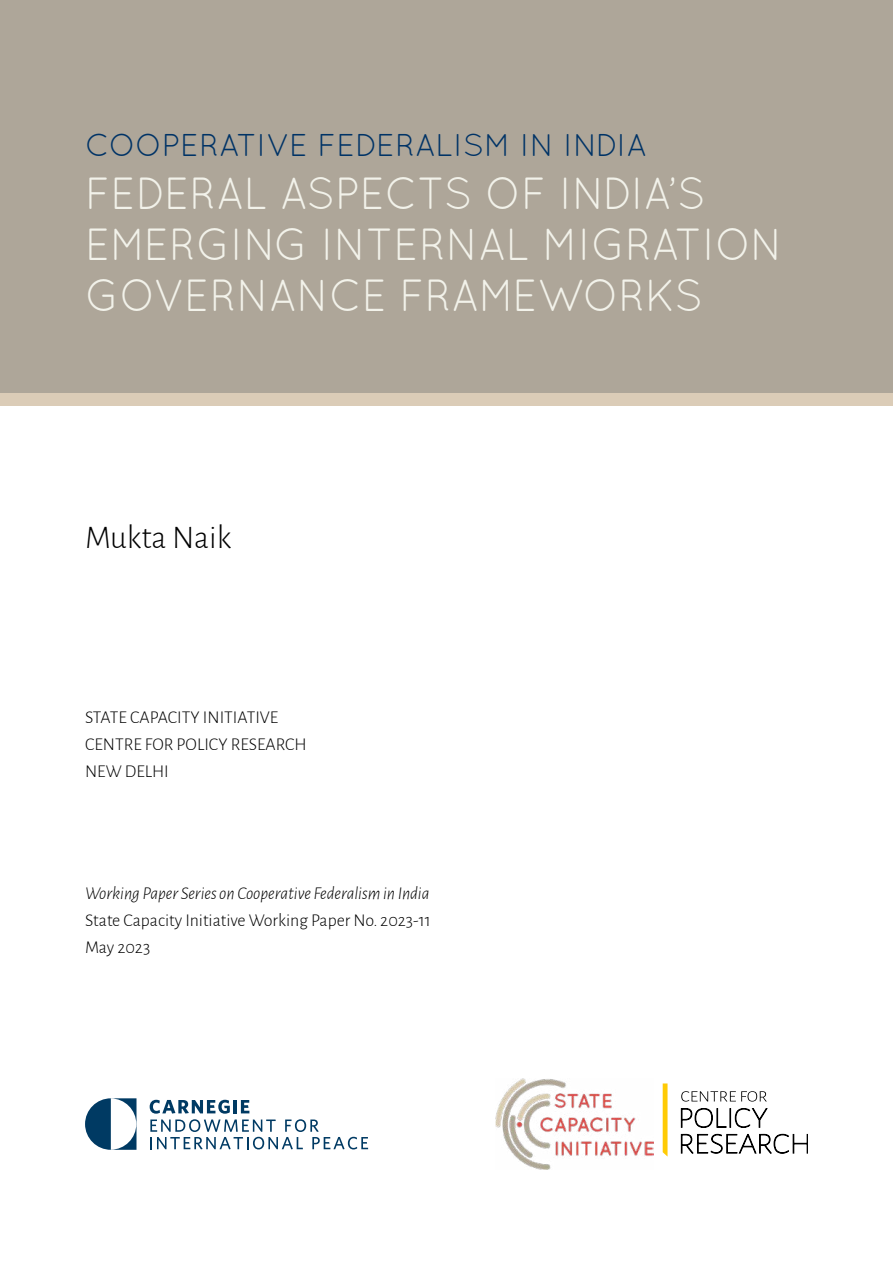
<style>
.page{position:relative;width:893px;height:1263px;background:#fff}
.page>*{position:absolute;margin:0;border:0;box-sizing:border-box;transform-origin:0 0}
.t1{font:45px/51px "Quicksand";color:#f2f2ea;scale:.94 1}
.t2{font:300 33px "Alegreya Sans";color:#000}
.t3{font:31.5px "Quicksand";color:#036}
.t4{font:300 18px/27px "Alegreya Sans";color:#000}
.t5{font:italic 300 18px "Alegreya Sans";color:#000}
</style>
<div class="page">
<div style="left:0;top:0;width:893px;height:396px;background:#aea699"></div>
<div style="left:0;top:393px;width:893px;height:12px;background:#dbccb7"></div>
<svg style="left:150px;top:1100px;width:218px;height:49px"></svg>
<svg style="left:85px;top:1098px;width:51px;height:52px"></svg>
<img style="left:496px;top:1079px;width:157px;height:90px">
<svg style="left:663px;top:1083px;width:4px;height:73px"></svg>
<svg style="left:681px;top:1091px;width:86px;height:10px"></svg>
<svg style="left:681px;top:1108px;width:86px;height:20px"></svg>
<svg style="left:681px;top:1134px;width:127px;height:19px"></svg>
<h3 class="t3" style="left:85px;top:127px;width:563px">COOPERATIVE FEDERALISM IN INDIA</h3>
<h1 class="t1" style="left:85px;top:167px;width:744px">FEDERAL ASPECTS OF INDIA’S<br>EMERGING INTERNAL MIGRATION<br>GOVERNANCE FRAMEWORKS</h1>
<h2 class="t2" style="left:85px;top:516px;width:148px">Mukta Naik</h2>
<p class="t4" style="left:85px;top:703px;width:223px">STATE CAPACITY INITIATIVE<br>CENTRE FOR POLICY RESEARCH<br>NEW DELHI</p>
<p class="t5" style="left:85px;top:881px;width:346px">Working Paper Series on Cooperative Federalism in India</p>
<p class="t4" style="left:85px;top:906px;width:347px">State Capacity Initiative Working Paper No. 2023-11<br>May 2023</p>
</div>
